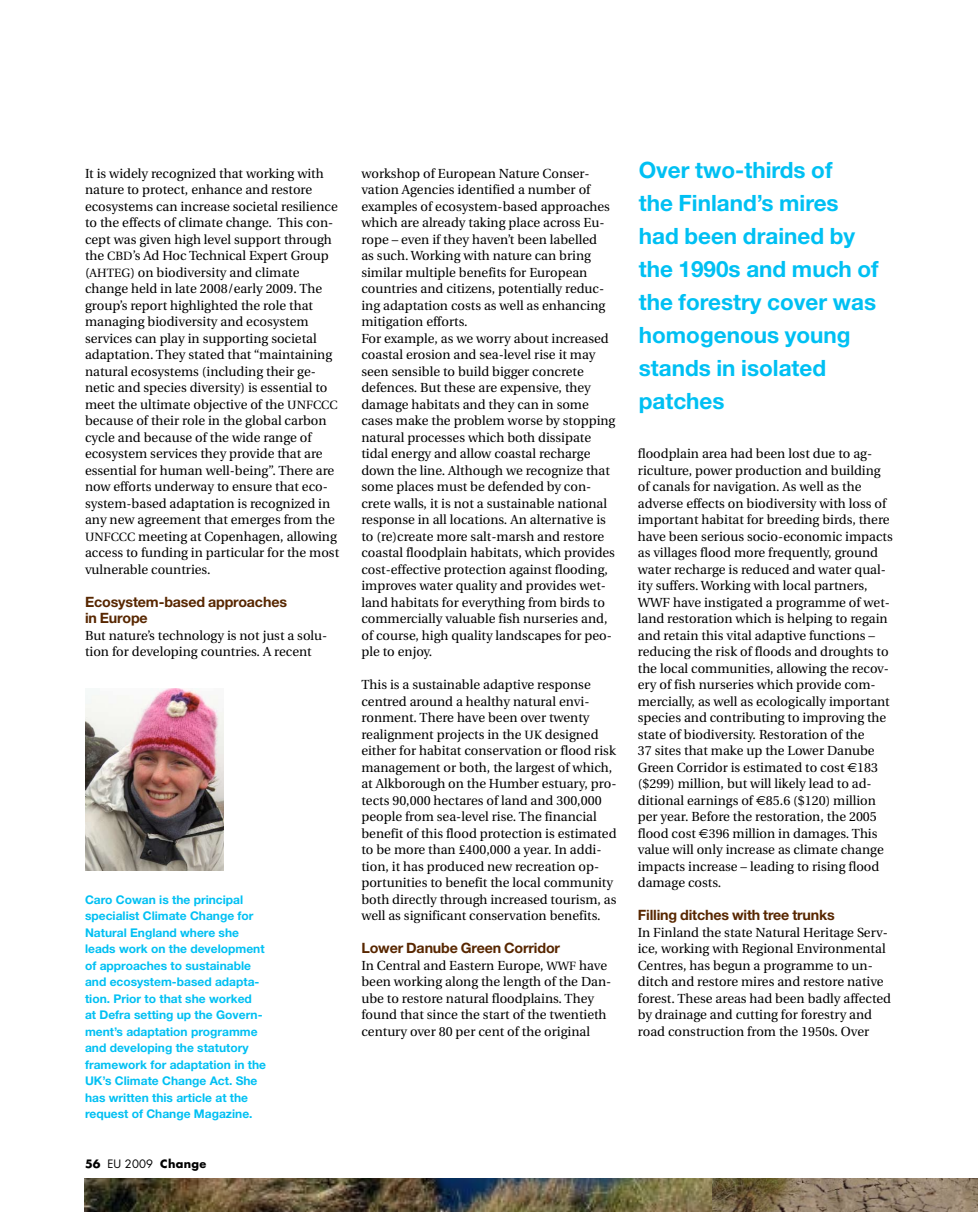
<style>
.page{position:relative;width:978px;height:1212px;background:#fff}
.page>*{position:absolute;margin:0;border:0;box-sizing:border-box;transform-origin:0 0}
.t1{font:700 22.5px/33px "Helvetica Neue";color:#00c0f3}
.t2{font:700 14.25px/16.5px "Helvetica Neue";letter-spacing:-.01em;color:#582700}
.t3{font:13.2px/16.5px "Utopia";color:#000}
.t4{font:700 12px/16.5px "Helvetica Neue";color:#00c0f3}
.t5{font:11.25px "Futura";letter-spacing:.01em;color:#000}
.t6{font:700 11.25px "Futura";color:#000}
.s1{font-size:12px}
.s2{font-weight:700}
.s3{font-family:"Euro Sans"}
</style>
<div class="page">
<img style="left:712px;top:1178px;width:266px;height:34px">
<img style="left:85px;top:688px;width:138px;height:183px">
<img style="left:85px;top:1178px;width:627px;height:34px">
<p class="t3" style="left:85px;top:165px;width:256px">It is widely recognized that working with nature to protect, enhance and restore ecosystems can increase societal resilience to the effects of climate change. This con&shy;cept was given high level support through the <span class="s1">CBD</span>’s Ad Hoc Technical Expert Group (<span class="s1">AHTEG</span>) on biodiversity and climate change held in late 2008/early 2009. The group’s report highlighted the role that managing biodiversity and ecosystem services can play in supporting societal adaptation. They stated that “maintaining natural ecosystems (including their ge&shy;netic and species diversity) is essential to meet the ultimate objective of the <span class="s1">UNFCCC </span>because of their role in the global carbon cycle and because of the wide range of ecosystem services they provide that are essential for human well-being”. There are now efforts underway to ensure that eco&shy;system-based adaptation is recognized in any new agreement that emerges from the <span class="s1">UNFCCC</span> meeting at Copenhagen, allowing access to funding in particular for the most vulnerable countries.</p>
<p class="t2" style="left:85px;top:593px;width:203px">Ecosystem-based approaches in Europe</p>
<p class="t3" style="left:85px;top:627px;width:244px">But nature’s technology is not just a solu&shy;tion for developing countries. A recent</p>
<p class="t4" style="left:85px;top:891px;width:183px">Caro Cowan is the principal specialist Climate Change for<br>Natural England where she leads work on the development of approaches to sustainable and ecosystem-based adapta&shy;tion. Prior to that she worked<br>at Defra setting up the Govern&shy;ment’s adaptation programme and developing the statutory framework for adaptation in the<br>UK’s Climate Change Act. She has written this article at the request of Change Magazine.</p>
<p class="t6" style="left:85px;top:1156px;width:17px">56</p>
<p class="t5" style="left:107px;top:1156px;width:100px">EU 2009 <span class="s2">Change</span></p>
<p class="t3" style="left:361px;top:165px;width:255px">workshop of European Nature Conser&shy;vation Agencies identified a number of examples of ecosystem-based approaches which are already taking place across Eu&shy;rope – even if they haven’t been labelled<br>as such. Working with nature can bring similar multiple benefits for European countries and citizens, potentially reduc&shy;ing adaptation costs as well as enhancing mitigation efforts.<br>For example, as we worry about increased coastal erosion and sea-level rise it may seen sensible to build bigger concrete defences. But these are expensive, they damage habitats and they can in some cases make the problem worse by stopping natural processes which both dissipate tidal energy and allow coastal recharge down the line. Although we recognize that some places must be defended by con&shy;crete walls, it is not a sustainable national response in all locations. An alternative is to (re)create more salt-marsh and restore coastal floodplain habitats, which provides cost-effective protection against flooding, improves water quality and provides wet&shy;land habitats for everything from birds to commercially valuable fish nurseries and, of course, high quality landscapes for peo&shy;ple to enjoy.</p>
<p class="t3" style="left:361px;top:677px;width:257px">This is a sustainable adaptive response centred around a healthy natural envi&shy;ronment. There have been over twenty realignment projects in the <span class="s1">UK</span> designed either for habitat conservation or flood risk management or both, the largest of which, at Alkborough on the Humber estuary, pro&shy;tects 90,000 hectares of land and 300,000 people from sea-level rise. The financial benefit of this flood protection is estimated to be more than £400,000 a year. In addi&shy;tion, it has produced new recreation op&shy;portunities to benefit the local community both directly through increased tourism, as well as significant conservation benefits.</p>
<p class="t2" style="left:361px;top:940px;width:200px">Lower Danube Green Corridor</p>
<p class="t3" style="left:361px;top:957px;width:251px">In Central and Eastern Europe, <span class="s1">WWF</span> have been working along the length of the Dan&shy;ube to restore natural floodplains. They found that since the start of the twentieth century over 80 per cent of the original</p>
<h1 class="t1" style="left:639px;top:153px;width:242px">Over two-thirds of<br>the Finland’s mires had been drained by the 1990s and much of the forestry cover was homogenous young stands in isolated patches</h1>
<p class="t3" style="left:638px;top:446px;width:256px">floodplain area had been lost due to ag&shy;riculture, power production and building of canals for navigation. As well as the adverse effects on biodiversity with loss of important habitat for breeding birds, there have been serious socio-economic impacts as villages flood more frequently, ground water recharge is reduced and water qual&shy;ity suffers. Working with local partners, WWF have instigated a programme of wet&shy;land restoration which is helping to regain and retain this vital adaptive functions – reducing the risk of floods and droughts to the local communities, allowing the recov&shy;ery of fish nurseries which provide com&shy;mercially, as well as ecologically important species and contributing to improving the state of biodiversity. Restoration of the<br>37 sites that make up the Lower Danube Green Corridor is estimated to cost <span class="s3">€</span>183 ($299) million, but will likely lead to ad&shy;ditional earnings of <span class="s3">€</span>85.6 ($120) million per year. Before the restoration, the 2005 flood cost <span class="s3">€</span>396 million in damages. This value will only increase as climate change impacts increase – leading to rising flood damage costs.</p>
<p class="t2" style="left:638px;top:907px;width:199px">Filling ditches with tree trunks</p>
<p class="t3" style="left:638px;top:924px;width:255px">In Finland the state Natural Heritage Serv&shy;ice, working with Regional Environmental Centres, has begun a programme to un&shy;ditch and restore mires and restore native forest. These areas had been badly affected by drainage and cutting for forestry and road construction from the 1950s. Over</p>
</div>
